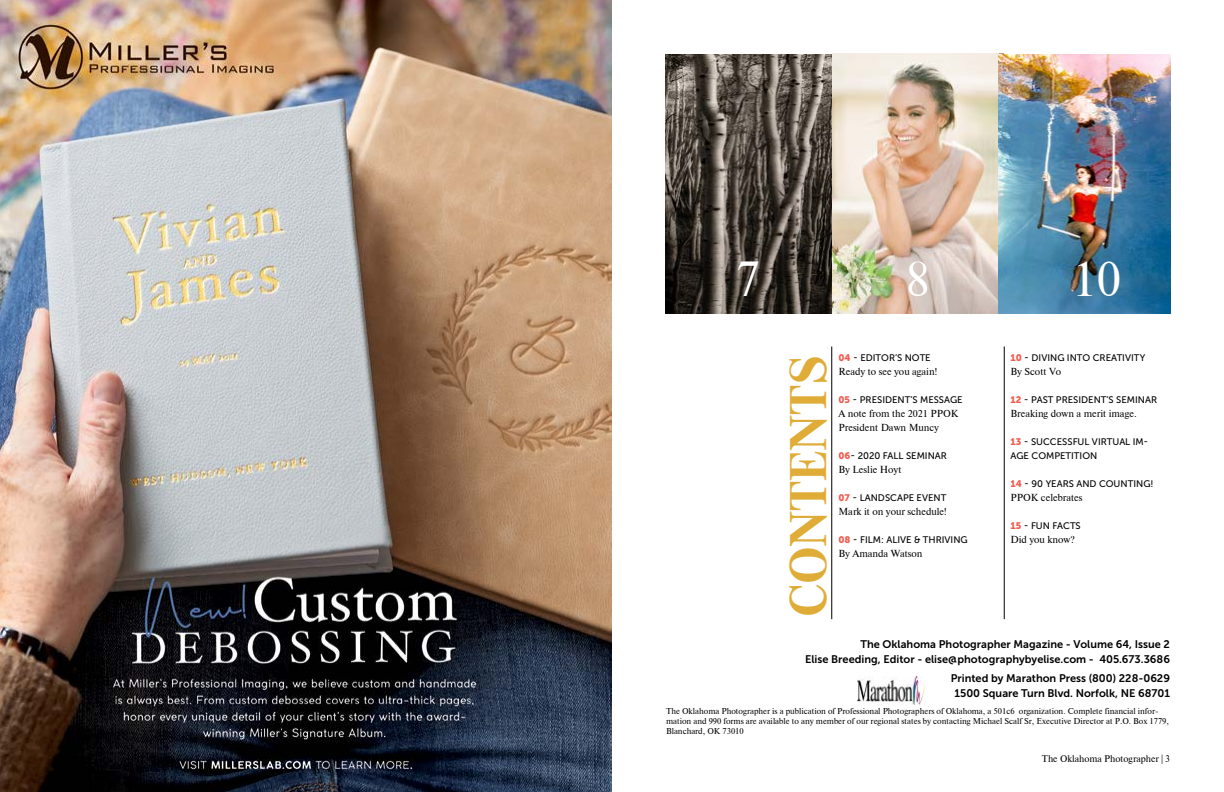
<style>
.page{position:relative;width:1224px;height:792px;background:#fff}
.page>*{position:absolute;margin:0;border:0;box-sizing:border-box;transform-origin:0 0}
.t1{font:700 48px "Newton CTT";color:#dfad37;scale:.93 1}
.t2{font:46px "Newton CTT";color:#fff}
.t3{font:11px/15px "Museo Sans 700";color:#000;text-align:right}
.t4{font:9.5px/14px "Museo Sans 500";color:#000}
.t5{font:9.5px/14px "Newton CTT";color:#000}
.t6{font:9px "Newton CTT";color:#000}
.t7{font:8px/9.6px "Newton CTT";color:#000}
.s1{font-family:"Museo Sans 900";color:#f15d50}
</style>
<div class="page">
<img style="left:0;top:0;width:612px;height:792px">
<svg style="left:666px;top:54px;width:166px;height:260px;background:#514a43"></svg>
<img style="left:832px;top:54px;width:338px;height:260px">
<hr style="left:1004px;top:347px;width:1px;height:272px;background:#000">
<img style="left:858px;top:676px;width:66px;height:28px">
<hr style="left:832px;top:347px;width:1px;height:272px;background:#000">
<h2 class="t2" style="left:736px;top:251px;width:26px">7</h2>
<h2 class="t2" style="left:906px;top:251px;width:26px">8</h2>
<h1 class="t1" style="left:779px;top:617px;width:283px;rotate:-90deg">CONTENTS</h1>
<p class="t4" style="left:838px;top:351px;width:94px"><span class="s1">04</span> - EDITOR’S NOTE</p>
<p class="t5" style="left:838px;top:365px;width:100px">Ready to see you again!</p>
<p class="t4" style="left:838px;top:393px;width:126px"><span class="s1">05</span> - PRESIDENT’S MESSAGE</p>
<p class="t5" style="left:838px;top:407px;width:121px">A note from the 2021 PPOK<br>President Dawn Muncy</p>
<p class="t4" style="left:838px;top:449px;width:110px"><span class="s1">06</span>- 2020 FALL SEMINAR</p>
<p class="t5" style="left:838px;top:463px;width:65px">By Leslie Hoyt</p>
<p class="t4" style="left:838px;top:491px;width:109px"><span class="s1">07</span> - LANDSCAPE EVENT</p>
<p class="t5" style="left:838px;top:505px;width:110px">Mark it on your schedule!</p>
<p class="t4" style="left:838px;top:533px;width:131px"><span class="s1">08</span> - FILM: ALIVE &amp; THRIVING</p>
<p class="t5" style="left:838px;top:547px;width:86px">By Amanda Watson</p>
<h2 class="t2" style="left:1072px;top:251px;width:50px">10</h2>
<p class="t4" style="left:1010px;top:351px;width:136px"><span class="s1">10</span> - DIVING INTO CREATIVITY</p>
<p class="t5" style="left:1010px;top:365px;width:52px">By Scott Vo</p>
<p class="t4" style="left:1010px;top:393px;width:148px"><span class="s1">12</span> - PAST PRESIDENT’S SEMINAR</p>
<p class="t5" style="left:1010px;top:407px;width:128px">Breaking down a merit image.</p>
<p class="t4" style="left:1010px;top:435px;width:139px"><span class="s1">13</span> - SUCCESSFUL VIRTUAL IM-<br>AGE COMPETITION</p>
<p class="t4" style="left:1010px;top:477px;width:145px"><span class="s1">14</span> - 90 YEARS AND COUNTING!</p>
<p class="t5" style="left:1010px;top:491px;width:74px">PPOK celebrates</p>
<p class="t4" style="left:1010px;top:519px;width:72px"><span class="s1">15</span> - FUN FACTS</p>
<p class="t5" style="left:1010px;top:533px;width:66px">Did you know?</p>
<h3 class="t3" style="left:805px;top:636px;width:366px">The Oklahoma Photographer Magazine - Volume 64, Issue 2<br>Elise Breeding, Editor - elise@photographybyelise.com - 405.673.3686</h3>
<h3 class="t3" style="left:951px;top:671px;width:221px;text-align:center">Printed by Marathon Press (800) 228-0629<br>1500 Square Turn Blvd. Norfolk, NE 68701</h3>
<p class="t7" style="left:666px;top:707px;width:505px">The Oklahoma Photographer is a publication of Professional Photographers of Oklahoma, a 501c6 organization. Complete financial infor&shy;mation and 990 forms are available to any member of our regional states by contacting Michael Scalf Sr, Executive Director at P.O. Box 1779,<br>Blanchard, OK 73010</p>
<p class="t6" style="left:1042px;top:754px;width:130px">The Oklahoma Photographer | 3</p>
</div>
